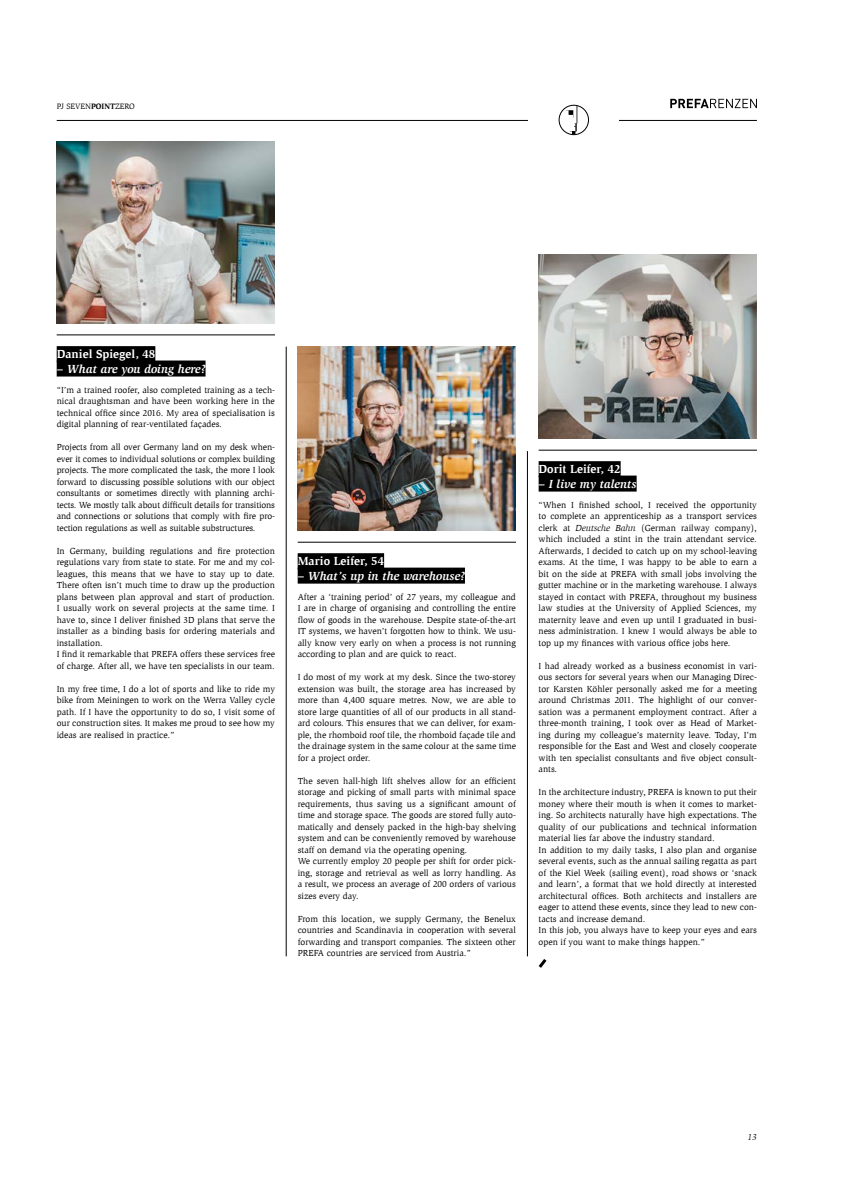
<style>
.page{position:relative;width:842px;height:1191px;background:#fff}
.page>*{position:absolute;margin:0;border:0;box-sizing:border-box;transform-origin:0 0}
._02k_HL_im_Text_Underscore{font:italic 700 12px "Slimbach Pro";color:#fff}
._02k_HL_im_Text_Underscore-2{font:700 12px "Slimbach Pro";color:#fff}
._01a_Body{font:9px/11.5px "Slimbach Pro";color:#000;text-align:justify}
.t1{font:italic 9px "Slimbach Pro";color:#000}
.t2{font:8px "Slimbach Pro";color:#000}
.s1{font-weight:700}
.s2{font-style:italic}
</style>
<div class="page">
<hr style="left:57px;top:335px;width:218px;height:1px;background:#000">
<hr style="left:298px;top:542px;width:218px;height:1px;background:#000">
<hr style="left:539px;top:450px;width:218px;height:1px;background:#000">
<img style="left:57px;top:142px;width:218px;height:181px">
<img style="left:298px;top:346px;width:218px;height:184px">
<img style="left:539px;top:254px;width:218px;height:184px">
<div style="left:57px;top:346px;width:98px;height:16px;background:#000"></div>
<div style="left:57px;top:360px;width:149px;height:16px;background:#000"></div>
<div style="left:539px;top:461px;width:82px;height:16px;background:#000"></div>
<div style="left:539px;top:475px;width:98px;height:16px;background:#000"></div>
<svg style="left:538px;top:959px;width:9px;height:9px"></svg>
<div style="left:298px;top:553px;width:86px;height:16px;background:#000"></div>
<div style="left:298px;top:567px;width:167px;height:16px;background:#000"></div>
<hr style="left:527px;top:451px;width:1px;height:505px;background:#000">
<hr style="left:286px;top:346px;width:1px;height:610px;background:#000">
<hr style="left:57px;top:120px;width:700px;height:1px;background:#000">
<svg style="left:670px;top:99px;width:87px;height:9px"></svg>
<div style="left:529px;top:116px;width:90px;height:8px;background:#fff"></div>
<svg style="left:566px;top:106px;width:11px;height:29px"></svg>
<div style="left:559px;top:105px;width:30px;height:30px;border:1px solid #000;border-radius:50%"></div>
<p class="t2" style="left:57px;top:101px;width:80px">PJ SEVEN<span class="s1">POINT</span>ZERO</p>
<p class="_02k_HL_im_Text_Underscore-2" style="left:57px;top:347px;width:100px">Daniel Spiegel, 48</p>
<p class="_02k_HL_im_Text_Underscore" style="left:57px;top:361px;width:150px">– What are you doing here?</p>
<p class="_01a_Body" style="left:57px;top:384px;width:220px">“I’m a trained roofer, also completed training as a tech&shy;nical draughtsman and have been working here in the technical office since 2016. My area of specialisation is digital planning of rear-ventilated façades.</p>
<p class="_01a_Body" style="left:57px;top:441px;width:220px">Projects from all over Germany land on my desk when&shy;ever it comes to individual solutions or complex building projects. The more complicated the task, the more I look forward to discussing possible solutions with our object consultants or sometimes directly with planning archi&shy;tects. We mostly talk about difficult details for transitions and connections or solutions that comply with fire pro&shy;tection regulations as well as suitable substructures.</p>
<p class="_01a_Body" style="left:57px;top:545px;width:220px">In Germany, building regulations and fire protection regulations vary from state to state. For me and my col&shy;leagues, this means that we have to stay up to date.<br>There often isn’t much time to draw up the production plans between plan approval and start of production.<br>I usually work on several projects at the same time. I have to, since I deliver finished 3D plans that serve the installer as a binding basis for ordering materials and installation.</p>
<p class="_01a_Body" style="left:57px;top:648px;width:220px">I find it remarkable that PREFA offers these services free of charge. After all, we have ten specialists in our team.</p>
<p class="_01a_Body" style="left:57px;top:683px;width:220px">In my free time, I do a lot of sports and like to ride my bike from Meiningen to work on the Werra Valley cycle path. If I have the opportunity to do so, I visit some of our construction sites. It makes me proud to see how my ideas are realised in practice.”</p>
<p class="_02k_HL_im_Text_Underscore-2" style="left:298px;top:554px;width:88px">Mario Leifer, 54</p>
<p class="_02k_HL_im_Text_Underscore" style="left:298px;top:568px;width:169px">– What’s up in the warehouse?</p>
<p class="_01a_Body" style="left:298px;top:591px;width:220px">After a ‘training period’ of 27 years, my colleague and I are in charge of organising and controlling the entire flow of goods in the warehouse. Despite state-of-the-art IT systems, we haven’t forgotten how to think. We usu&shy;ally know very early on when a process is not running according to plan and are quick to react.</p>
<p class="_01a_Body" style="left:298px;top:671px;width:220px">I do most of my work at my desk. Since the two-storey extension was built, the storage area has increased by more than 4,400 square metres. Now, we are able to store large quantities of all of our products in all stand&shy;ard colours. This ensures that we can deliver, for exam&shy;ple, the rhomboid roof tile, the rhomboid façade tile and the drainage system in the same colour at the same time for a project order.</p>
<p class="_01a_Body" style="left:298px;top:775px;width:220px">The seven hall-high lift shelves allow for an efficient storage and picking of small parts with minimal space requirements, thus saving us a significant amount of time and storage space. The goods are stored fully auto&shy;matically and densely packed in the high-bay shelving system and can be conveniently removed by warehouse staff on demand via the operating opening.</p>
<p class="_01a_Body" style="left:298px;top:855px;width:220px">We currently employ 20 people per shift for order pick&shy;ing, storage and retrieval as well as lorry handling. As a result, we process an average of 200 orders of various sizes every day.</p>
<p class="_01a_Body" style="left:298px;top:913px;width:220px">From this location, we supply Germany, the Benelux countries and Scandinavia in cooperation with several forwarding and transport companies. The sixteen other PREFA countries are serviced from Austria.”</p>
<p class="_02k_HL_im_Text_Underscore-2" style="left:539px;top:462px;width:83px">Dorit Leifer, 42</p>
<p class="_02k_HL_im_Text_Underscore" style="left:539px;top:476px;width:99px">– I live my talents</p>
<p class="_01a_Body" style="left:539px;top:499px;width:220px">“When I finished school, I received the opportunity to complete an apprenticeship as a transport services clerk at <span class="s2">Deutsche Bahn</span> (German railway company), which included a stint in the train attendant service.<br>Afterwards, I decided to catch up on my school-leaving exams. At the time, I was happy to be able to earn a bit on the side at PREFA with small jobs involving the gutter machine or in the marketing warehouse. I always stayed in contact with PREFA, throughout my business law studies at the University of Applied Sciences, my maternity leave and even up until I graduated in busi&shy;ness administration. I knew I would always be able to top up my finances with various office jobs here.</p>
<p class="_01a_Body" style="left:539px;top:660px;width:220px">I had already worked as a business economist in vari&shy;ous sectors for several years when our Managing Direc&shy;tor Karsten Köhler personally asked me for a meeting around Christmas 2011. The highlight of our conver&shy;sation was a permanent employment contract. After a three-month training, I took over as Head of Market&shy;ing during my colleague’s maternity leave. Today, I’m responsible for the East and West and closely cooperate with ten specialist consultants and five object consult&shy;ants.</p>
<p class="_01a_Body" style="left:539px;top:786px;width:220px">In the architecture industry, PREFA is known to put their money where their mouth is when it comes to market&shy;ing. So architects naturally have high expectations. The quality of our publications and technical information material lies far above the industry standard.</p>
<p class="_01a_Body" style="left:539px;top:844px;width:220px">In addition to my daily tasks, I also plan and organise several events, such as the annual sailing regatta as part of the Kiel Week (sailing event), road shows or ‘snack and learn’, a format that we hold directly at interested architectural offices. Both architects and installers are eager to attend these events, since they lead to new con&shy;tacts and increase demand.</p>
<p class="_01a_Body" style="left:539px;top:924px;width:220px">In this job, you always have to keep your eyes and ears open if you want to make things happen.”</p>
<p class="t1" style="left:748px;top:1132px;width:11px">13</p>
</div>
